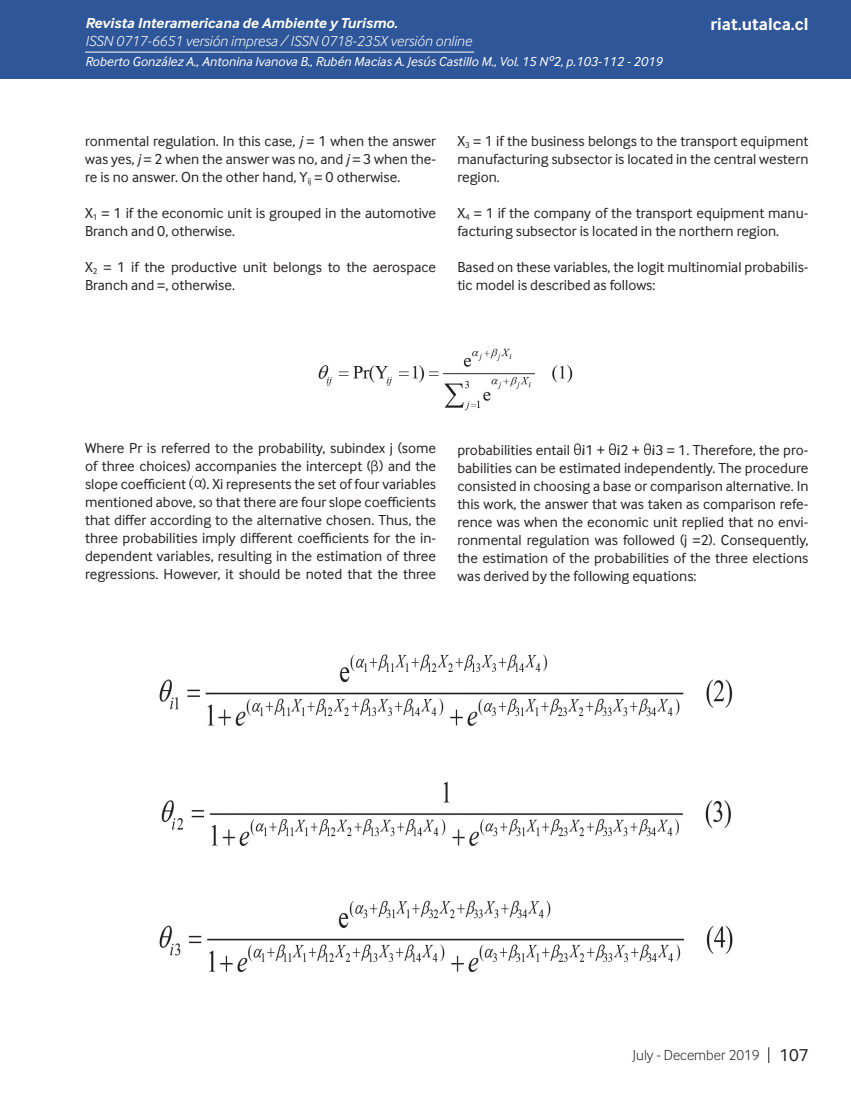
<style>
.page{position:relative;width:851px;height:1106px;background:#fff}
.page>*{position:absolute;margin:0;border:0;box-sizing:border-box;transform-origin:0 0}
.t1{font:700 18px "Inter Face";color:#fff}
.t2{font:15px/18px "Inter Face";color:#231f20;text-align:justify}
.t3{font:italic 300 15px "Inter Face";color:#fff}
.t4{font:italic 700 15px "Inter Face";color:#fff}
.t5{font:300 15px "Inter Face";color:#231f20}
.t6{font:italic 13.5px "Inter Face";color:#fff}
.s1{font-style:italic}
.s2{font-weight:400;font-size:18px}
</style>
<div class="page">
<div style="left:0;top:0;width:850px;height:79px;background:#2f5699"></div>
<hr style="left:85px;top:52px;width:389px;height:1px;background:#fff">
<svg style="left:768px;top:1047px;width:1px;height:16px"></svg>
<img style="left:371px;top:460px;width:7px;height:15px">
<img style="left:194px;top:479px;width:8px;height:9px">
<svg style="left:574px;top:443px;width:7px;height:11px"></svg>
<svg style="left:609px;top:443px;width:7px;height:11px"></svg>
<svg style="left:644px;top:443px;width:7px;height:11px"></svg>
<img style="left:318px;top:348px;width:255px;height:63px">
<img style="left:159px;top:654px;width:574px;height:318px">
<p class="t4" style="left:85px;top:15px;width:314px">Revista Interamericana de Ambiente y Turismo.</p>
<p class="t3" style="left:85px;top:33px;width:388px">ISSN 0717-6651 versión impresa / ISSN 0718-235X versión online</p>
<p class="t6" style="left:85px;top:54px;width:578px">Roberto González A., Antonina Ivanova B., Rubén Macias A. Jesús Castillo M., Vol. 15 Nº2, p.103-112 - 2019</p>
<p class="t1" style="left:710px;top:14px;width:99px">riat.utalca.cl</p>
<p class="t2" style="left:85px;top:132px;width:352px">ronmental regulation. In this case, <span class="s1">j</span> = 1 when the answer was yes, <span class="s1">j</span> = 2 when the answer was no, and <span class="s1">j</span> = 3 when the&shy;re is no answer. On the other hand, Y<sub>ij</sub> = 0 otherwise.</p>
<p class="t2" style="left:85px;top:204px;width:352px">X<sub>1</sub> = 1 if the economic unit is grouped in the automotive<br>Branch and 0, otherwise.</p>
<p class="t2" style="left:85px;top:258px;width:352px">X<sub>2</sub> = 1 if the productive unit belongs to the aerospace<br>Branch and =, otherwise.</p>
<p class="t2" style="left:457px;top:132px;width:352px">X<sub>3</sub> = 1 if the business belongs to the transport equipment manufacturing subsector is located in the central western region.</p>
<p class="t2" style="left:457px;top:204px;width:352px">X<sub>4</sub> = 1 if the company of the transport equipment manu&shy;facturing subsector is located in the northern region.</p>
<p class="t2" style="left:457px;top:258px;width:352px">Based on these variables, the logit multinomial probabilis&shy;tic model is described as follows:</p>
<p class="t2" style="left:85px;top:439px;width:352px">Where Pr is referred to the probability, subindex j (some of three choices) accompanies the intercept ( ) and the slope coefficient ( ). Xi represents the set of four variables mentioned above, so that there are four slope coefficients that differ according to the alternative chosen. Thus, the three probabilities imply different coefficients for the in&shy;dependent variables, resulting in the estimation of three regressions. However, it should be noted that the three</p>
<p class="t2" style="left:457px;top:440px;width:352px">probabilities entail i1 + i2 + i3 = 1. Therefore, the pro&shy;babilities can be estimated independently. The procedure consisted in choosing a base or comparison alternative. In this work, the answer that was taken as comparison refe&shy;rence was when the economic unit replied that no envi&shy;ronmental regulation was followed (j =2). Consequently, the estimation of the probabilities of the three elections was derived by the following equations:</p>
<p class="t5" style="left:633px;top:1046px;width:177px">July - December 2019 <span class="s2">107</span></p>
</div>
